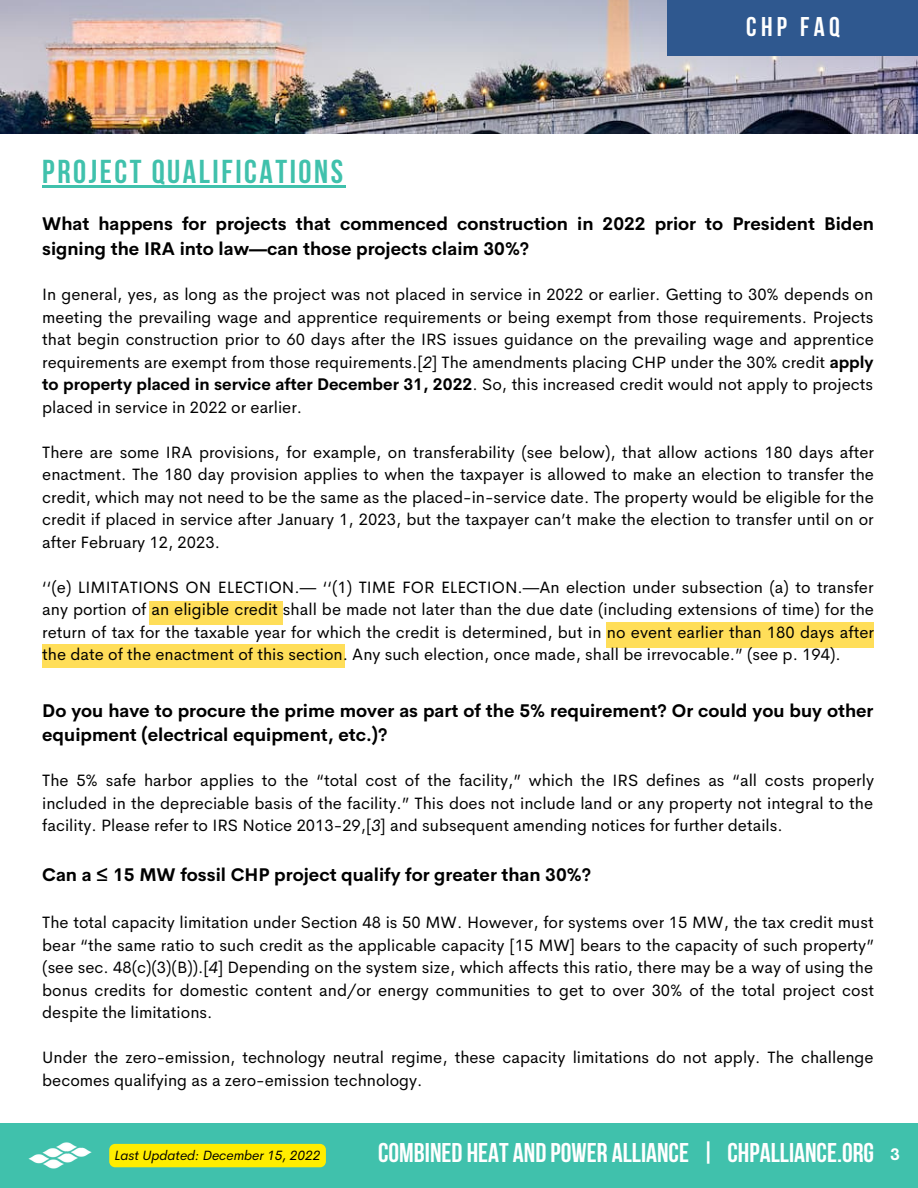
<style>
.page{position:relative;width:918px;height:1188px;background:#fff}
.page>*{position:absolute;margin:0;border:0;box-sizing:border-box;transform-origin:0 0}
.t1{font:700 33px "Bebas Neue";letter-spacing:.075em;color:#40c1ac}
.t2{font:700 27px "Bebas Neue";color:#fff}
.t3{font:700 18px/24.8px "Cerebri Sans";color:#000}
.t4{font:16.5px/22.5px "Cerebri Sans";color:#000;text-align:justify}
.t5{font:700 16.5px "Cerebri Sans";color:#fff}
.t6{font:italic 13.5px "Cerebri Sans";color:#000}
.s1{font-style:italic}
.s2{font-weight:700}
</style>
<div class="page">
<div style="left:0;top:1123px;width:918px;height:65px;background:#40c1ac"></div>
<img style="left:28px;top:1142px;width:63px;height:27px">
<img style="left:0;top:0;width:918px;height:134px">
<div style="left:667px;top:0;width:251px;height:55px;background:#2f588f"></div>
<hr style="left:42px;top:185px;width:304px;height:2px;background:#40c1ac">
<div style="left:149px;top:601px;width:134px;height:23px;background:#ffde59"></div>
<div style="left:42px;top:644px;width:303px;height:24px;background:#ffde59"></div>
<div style="left:607px;top:622px;width:267px;height:26px;background:#ffde59"></div>
<div style="left:109px;top:1144px;width:217px;height:23px;background:#ffed00;border-radius:6px"></div>
<h2 class="t2" style="left:746px;top:16px;width:95px">CHP FAQ</h2>
<h1 class="t1" style="left:42px;top:158px;width:302px">PROJECT QUALIFICATIONS</h1>
<p class="t3" style="left:42px;top:212px;width:833px">What happens for projects that commenced construction in 2022 prior to President Biden signing the IRA into law—can those projects claim 30%?</p>
<p class="t4" style="left:42px;top:283px;width:833px">In general, yes, as long as the project was not placed in service in 2022 or earlier. Getting to 30% depends on meeting the prevailing wage and apprentice requirements or being exempt from those requirements. Projects that begin construction prior to 60 days after the IRS issues guidance on the prevailing wage and apprentice requirements are exempt from those requirements.[<span class="s1">2</span>] The amendments placing CHP under the 30% credit <span class="s2">apply to property placed in service after December 31, 2022</span>. So, this increased credit would not apply to projects placed in service in 2022 or earlier.</p>
<p class="t4" style="left:42px;top:441px;width:833px">There are some IRA provisions, for example, on transferability (see below), that allow actions 180 days after enactment. The 180 day provision applies to when the taxpayer is allowed to make an election to transfer the credit, which may not need to be the same as the placed-in-service date. The property would be eligible for the credit if placed in service after January 1, 2023, but the taxpayer can’t make the election to transfer until on or after February 12, 2023.</p>
<p class="t4" style="left:42px;top:576px;width:833px">‘‘(e) LIMITATIONS ON ELECTION.— ‘‘(1) TIME FOR ELECTION.—An election under subsection (a) to transfer any portion of an eligible credit shall be made not later than the due date (including extensions of time) for the return of tax for the taxable year for which the credit is determined, but in no event earlier than 180 days after the date of the enactment of this section. Any such election, once made, shall be irrevocable.” (see p. 194).</p>
<p class="t3" style="left:42px;top:698px;width:833px">Do you have to procure the prime mover as part of the 5% requirement? Or could you buy other equipment (electrical equipment, etc.)?</p>
<p class="t4" style="left:42px;top:769px;width:833px">The 5% safe harbor applies to the “total cost of the facility,” which the IRS defines as “all costs properly included in the depreciable basis of the facility.” This does not include land or any property not integral to the facility. Please refer to IRS Notice 2013-29,[<span class="s1">3</span>] and subsequent amending notices for further details.</p>
<p class="t3" style="left:42px;top:862px;width:550px">Can a ≤ 15 MW fossil CHP project qualify for greater than 30%?</p>
<p class="t4" style="left:42px;top:911px;width:833px">The total capacity limitation under Section 48 is 50 MW. However, for systems over 15 MW, the tax credit must bear “the same ratio to such credit as the applicable capacity [15 MW] bears to the capacity of such property” (see sec. 48(c)(3)(B)).[<span class="s1">4</span>] Depending on the system size, which affects this ratio, there may be a way of using the bonus credits for domestic content and/or energy communities to get to over 30% of the total project cost despite the limitations.</p>
<p class="t4" style="left:42px;top:1046px;width:833px">Under the zero-emission, technology neutral regime, these capacity limitations do not apply. The challenge becomes qualifying as a zero-emission technology.</p>
<h2 class="t2" style="left:378px;top:1142px;width:497px">COMBINED HEAT AND POWER ALLIANCE | CHPALLIANCE.ORG</h2>
<p class="t6" style="left:115px;top:1147px;width:207px">Last Updated: December 15, 2022</p>
<p class="t5" style="left:890px;top:1144px;width:11px">3</p>
</div>
